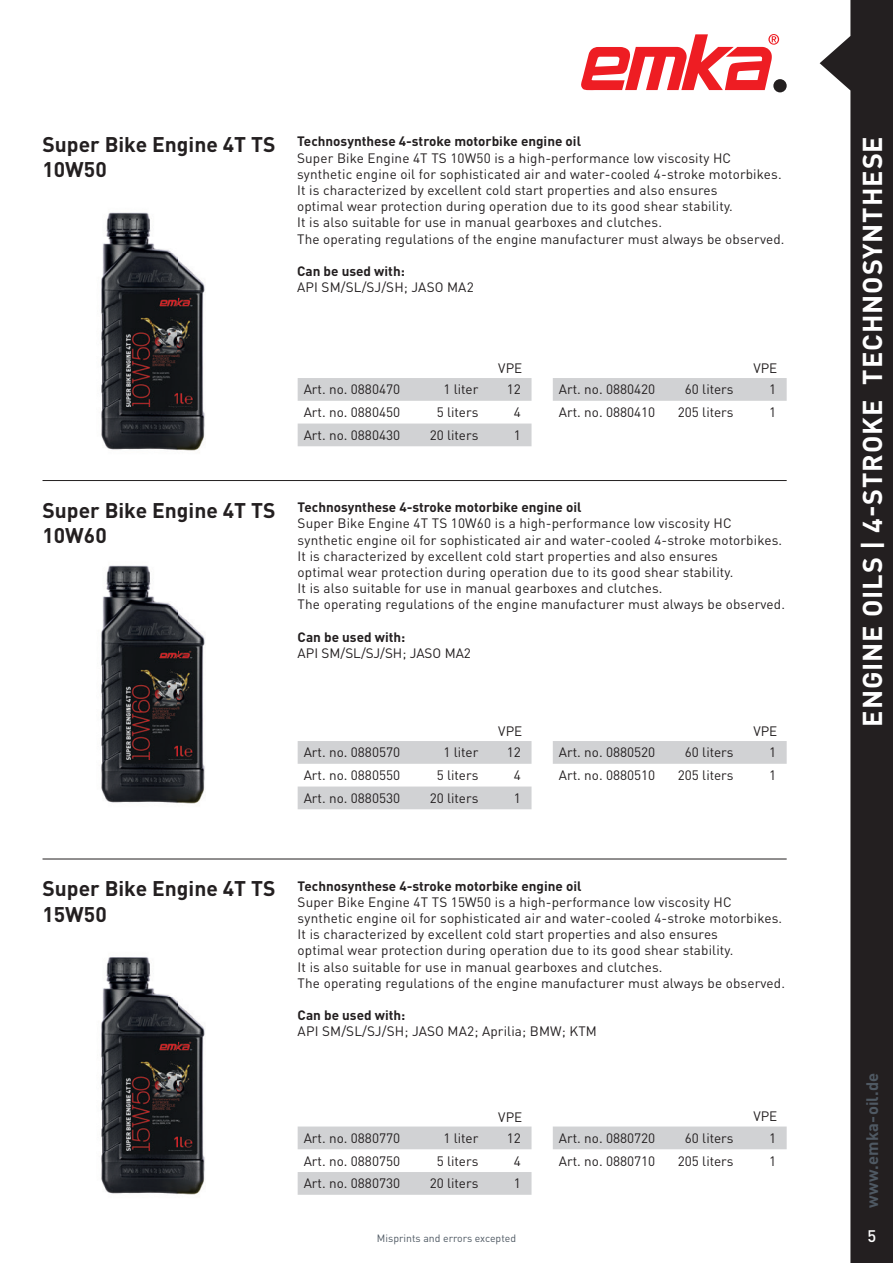
<style>
.page{position:relative;width:893px;height:1263px;background:#fff}
.page>*{position:absolute;margin:0;border:0;box-sizing:border-box;transform-origin:0 0}
.t1{font:700 27px "DIN Pro";letter-spacing:.035em;color:#fff}
.t2{font:700 21px/25.2px "DIN Pro";color:#231f20}
.t3{font:700 16.5px "DIN Pro";letter-spacing:.01em;color:#4f5963}
.t4{font:500 16.5px "DIN Pro";color:#fff}
.t5{font:13.5px/16.2px "DIN Pro";letter-spacing:.01em;color:#231f20}
.t6{font:700 13.5px "DIN Pro";color:#231f20}
.t7{font:10.5px "DIN Pro";color:#4f5963}
</style>
<div class="page">
<svg style="left:820px;top:0;width:73px;height:1263px;fill:#231f20"></svg>
<svg style="left:581px;top:34px;width:198px;height:57px"></svg>
<div style="left:773px;top:79px;width:14px;height:13px;background:#231f20;border-radius:50%"></div>
<hr style="left:43px;top:480px;width:744px;height:1px;background:#231f20">
<hr style="left:43px;top:859px;width:744px;height:1px;background:#231f20">
<svg style="left:298px;top:741px;width:233px;height:68px"></svg>
<div style="left:553px;top:741px;width:234px;height:23px;background:#d1d2d4"></div>
<svg style="left:298px;top:378px;width:233px;height:68px"></svg>
<div style="left:553px;top:378px;width:234px;height:23px;background:#d1d2d4"></div>
<img style="left:101px;top:212px;width:104px;height:239px">
<img style="left:101px;top:565px;width:104px;height:239px">
<svg style="left:298px;top:1126px;width:233px;height:69px"></svg>
<div style="left:553px;top:1126px;width:234px;height:23px;background:#d1d2d4"></div>
<img style="left:101px;top:957px;width:104px;height:238px">
<h2 class="t2" style="left:43px;top:131px;width:234px">Super Bike Engine 4T TS<br>10W50</h2>
<p class="t6" style="left:297px;top:133px;width:285px">Technosynthese 4-stroke motorbike engine oil</p>
<p class="t5" style="left:297px;top:149px;width:489px">Super Bike Engine 4T TS 10W50 is a high-performance low viscosity HC synthetic engine oil for sophisticated air and water-cooled 4-stroke motorbikes.<br>It is characterized by excellent cold start properties and also ensures<br>optimal wear protection during operation due to its good shear stability.<br>It is also suitable for use in manual gearboxes and clutches.<br>The operating regulations of the engine manufacturer must always be observed.</p>
<p class="t6" style="left:297px;top:262px;width:109px">Can be used with:</p>
<p class="t5" style="left:297px;top:279px;width:178px">API SM/SL/SJ/SH; JASO MA2</p>
<p class="t5" style="left:498px;top:360px;width:25px">VPE</p>
<p class="t5" style="left:753px;top:360px;width:25px">VPE</p>
<p class="t5" style="left:304px;top:381px;width:98px">Art. no. 0880470</p>
<p class="t5" style="left:443px;top:381px;width:37px">1 liter</p>
<p class="t5" style="left:507px;top:381px;width:16px">12</p>
<p class="t5" style="left:304px;top:404px;width:98px">Art. no. 0880450</p>
<p class="t5" style="left:437px;top:404px;width:43px">5 liters</p>
<p class="t5" style="left:514px;top:404px;width:9px">4</p>
<p class="t5" style="left:304px;top:427px;width:98px">Art. no. 0880430</p>
<p class="t5" style="left:430px;top:427px;width:50px">20 liters</p>
<p class="t5" style="left:514px;top:427px;width:9px">1</p>
<p class="t5" style="left:559px;top:381px;width:98px">Art. no. 0880420</p>
<p class="t5" style="left:685px;top:381px;width:50px">60 liters</p>
<p class="t5" style="left:769px;top:381px;width:9px">1</p>
<p class="t5" style="left:559px;top:404px;width:98px">Art. no. 0880410</p>
<p class="t5" style="left:678px;top:404px;width:57px">205 liters</p>
<p class="t5" style="left:769px;top:404px;width:9px">1</p>
<h2 class="t2" style="left:43px;top:497px;width:234px">Super Bike Engine 4T TS<br>10W60</h2>
<p class="t6" style="left:298px;top:498px;width:285px">Technosynthese 4-stroke motorbike engine oil</p>
<p class="t5" style="left:298px;top:515px;width:489px">Super Bike Engine 4T TS 10W60 is a high-performance low viscosity HC synthetic engine oil for sophisticated air and water-cooled 4-stroke motorbikes.<br>It is characterized by excellent cold start properties and also ensures<br>optimal wear protection during operation due to its good shear stability.<br>It is also suitable for use in manual gearboxes and clutches.<br>The operating regulations of the engine manufacturer must always be observed.</p>
<p class="t6" style="left:298px;top:628px;width:109px">Can be used with:</p>
<p class="t5" style="left:298px;top:645px;width:175px">API SM/SL/SJ/SH; JASO MA2</p>
<p class="t5" style="left:498px;top:723px;width:25px">VPE</p>
<p class="t5" style="left:753px;top:723px;width:25px">VPE</p>
<p class="t5" style="left:304px;top:744px;width:98px">Art. no. 0880570</p>
<p class="t5" style="left:443px;top:744px;width:37px">1 liter</p>
<p class="t5" style="left:507px;top:744px;width:16px">12</p>
<p class="t5" style="left:304px;top:767px;width:98px">Art. no. 0880550</p>
<p class="t5" style="left:437px;top:767px;width:43px">5 liters</p>
<p class="t5" style="left:514px;top:767px;width:9px">4</p>
<p class="t5" style="left:304px;top:790px;width:98px">Art. no. 0880530</p>
<p class="t5" style="left:430px;top:790px;width:50px">20 liters</p>
<p class="t5" style="left:514px;top:790px;width:9px">1</p>
<p class="t5" style="left:559px;top:744px;width:98px">Art. no. 0880520</p>
<p class="t5" style="left:685px;top:744px;width:50px">60 liters</p>
<p class="t5" style="left:769px;top:744px;width:9px">1</p>
<p class="t5" style="left:559px;top:767px;width:98px">Art. no. 0880510</p>
<p class="t5" style="left:678px;top:767px;width:57px">205 liters</p>
<p class="t5" style="left:769px;top:767px;width:9px">1</p>
<h2 class="t2" style="left:43px;top:875px;width:234px">Super Bike Engine 4T TS<br>15W50</h2>
<p class="t6" style="left:298px;top:877px;width:285px">Technosynthese 4-stroke motorbike engine oil</p>
<p class="t5" style="left:298px;top:893px;width:489px">Super Bike Engine 4T TS 15W50 is a high-performance low viscosity HC synthetic engine oil for sophisticated air and water-cooled 4-stroke motorbikes.<br>It is characterized by excellent cold start properties and also ensures<br>optimal wear protection during operation due to its good shear stability.<br>It is also suitable for use in manual gearboxes and clutches.<br>The operating regulations of the engine manufacturer must always be observed.</p>
<p class="t6" style="left:298px;top:1006px;width:109px">Can be used with:</p>
<p class="t5" style="left:298px;top:1023px;width:301px">API SM/SL/SJ/SH; JASO MA2; Aprilia; BMW; KTM</p>
<p class="t5" style="left:498px;top:1109px;width:25px">VPE</p>
<p class="t5" style="left:753px;top:1108px;width:25px">VPE</p>
<p class="t5" style="left:304px;top:1129px;width:98px">Art. no. 0880770</p>
<p class="t5" style="left:443px;top:1129px;width:37px">1 liter</p>
<p class="t5" style="left:507px;top:1129px;width:16px">12</p>
<p class="t5" style="left:304px;top:1152px;width:98px">Art. no. 0880750</p>
<p class="t5" style="left:437px;top:1152px;width:43px">5 liters</p>
<p class="t5" style="left:514px;top:1152px;width:9px">4</p>
<p class="t5" style="left:304px;top:1175px;width:98px">Art. no. 0880730</p>
<p class="t5" style="left:430px;top:1175px;width:50px">20 liters</p>
<p class="t5" style="left:514px;top:1175px;width:9px">1</p>
<p class="t5" style="left:559px;top:1129px;width:98px">Art. no. 0880720</p>
<p class="t5" style="left:685px;top:1129px;width:50px">60 liters</p>
<p class="t5" style="left:769px;top:1129px;width:9px">1</p>
<p class="t5" style="left:559px;top:1152px;width:98px">Art. no. 0880710</p>
<p class="t5" style="left:678px;top:1152px;width:57px">205 liters</p>
<p class="t5" style="left:769px;top:1152px;width:9px">1</p>
<h1 class="t1" style="left:854px;top:726px;width:592px;rotate:-90deg">ENGINE OILS | 4-STROKE TECHNOSYNTHESE</h1>
<p class="t3" style="left:861px;top:1208px;width:137px;rotate:-90deg">www.emka-oil.de</p>
<p class="t7" style="left:377px;top:1231px;width:141px">Misprints and errors excepted</p>
<p class="t4" style="left:867px;top:1225px;width:10px">5</p>
</div>
